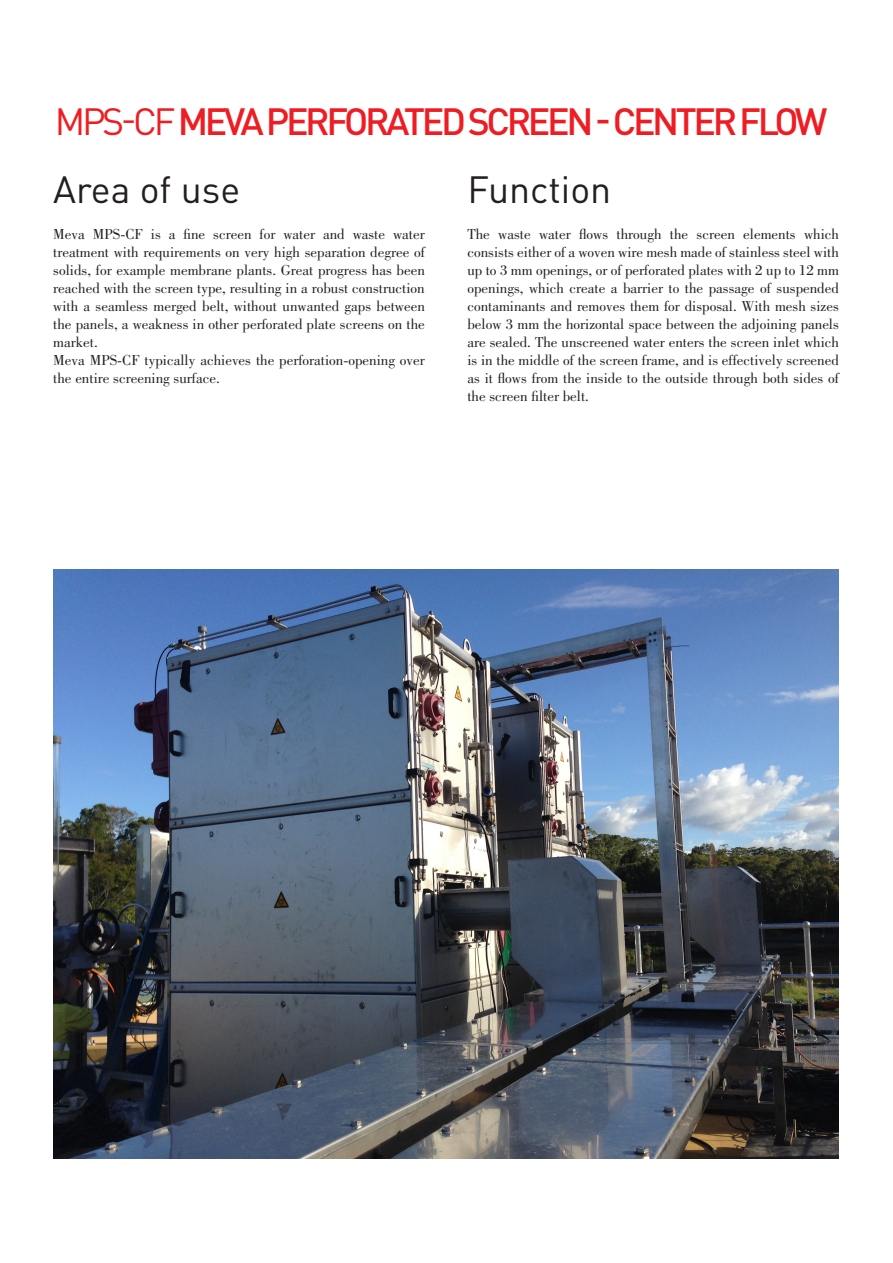
<style>
.page{position:relative;width:893px;height:1263px;background:#fff}
.page>*{position:absolute;margin:0;border:0;box-sizing:border-box;transform-origin:0 0}
.t1{font:500 37.5px/68.2px "DIN Pro";letter-spacing:-.09em;color:#ee1d23}
.t2{font:37.5px "DIN Pro";color:#231f20}
.t3{font:15px/18px "Bodoni Std";color:#231f20}
.s1{font-weight:400}
.s2{font-weight:400;color:#231f20}
</style>
<div class="page">
<img style="left:53px;top:569px;width:786px;height:589px">
<h1 class="t1" style="left:53px;top:83px;width:776px"><span class="s1">MPS-CF</span>MEVA PERFORATED SCREEN - CENTER FLOW<br><span class="s2">Area of use</span></h1>
<p class="t3" style="left:53px;top:226px;width:373px">Meva MPS-CF is a fine screen for water and waste water treatment with requirements on very high separation degree of solids, for example membrane plants. Great progress has been reached with the screen type, resulting in a robust construction with a seamless merged belt, without unwanted gaps between the panels, a weakness in other perforated plate screens on the market.<br>Meva MPS-CF typically achieves the perforation-opening over the entire screening surface.</p>
<h1 class="t2" style="left:467px;top:160px;width:146px">Function</h1>
<p class="t3" style="left:467px;top:226px;width:373px;text-align:justify">The waste water flows through the screen elements which consists either of a woven wire mesh made of stainless steel with up to 3 mm openings, or of perforated plates with 2 up to 12 mm openings, which create a barrier to the passage of suspended contaminants and removes them for disposal. With mesh sizes below 3 mm the horizontal space between the adjoining panels are sealed. The unscreened water enters the screen inlet which is in the middle of the screen frame, and is effectively screened as it flows from the inside to the outside through both sides of the screen filter belt.</p>
</div>
